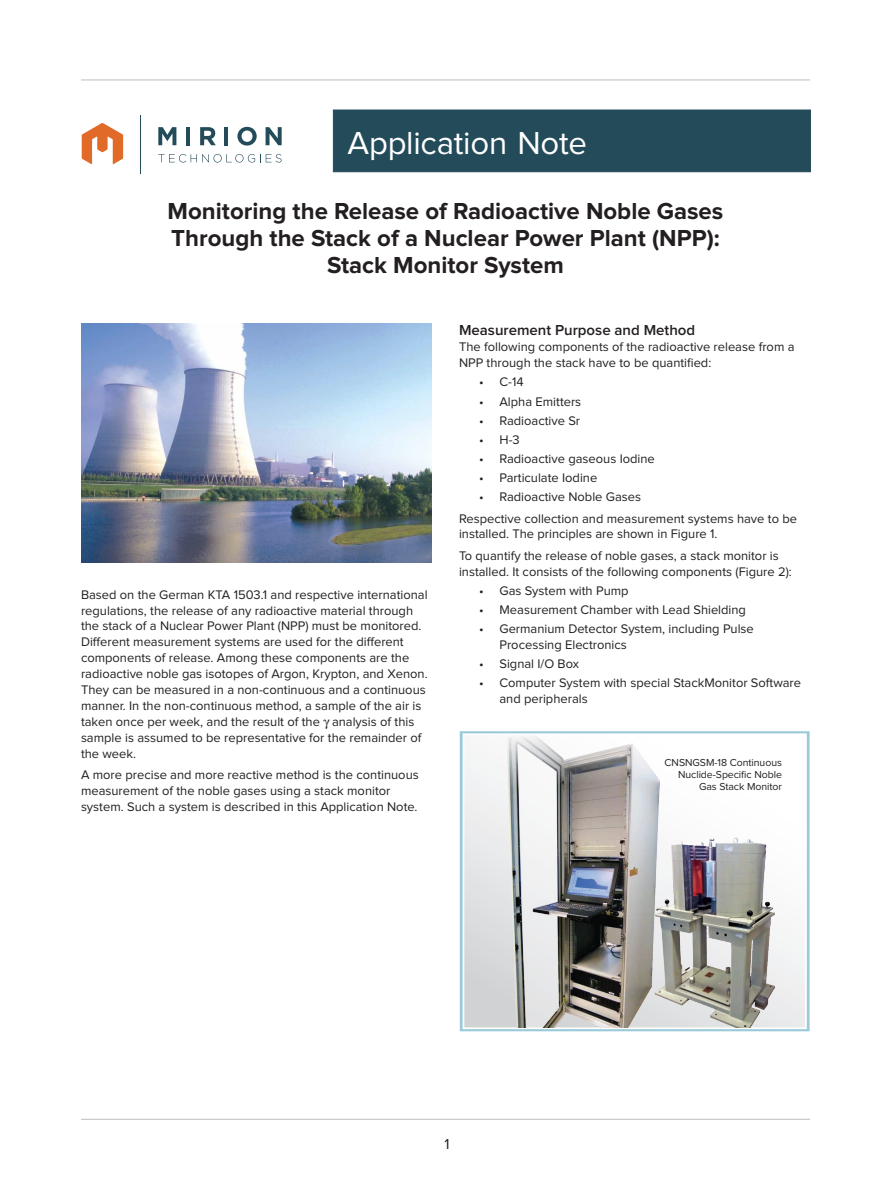
<style>
.page{position:relative;width:891px;height:1188px;background:#fff}
.page>*{position:absolute;margin:0;border:0;box-sizing:border-box;transform-origin:0 0}
.t1{font:33px "Proxima Nova";letter-spacing:-.01em;color:#fff}
.Headline{font:700 24px/27px "Proxima Nova";color:#231f20;text-align:center}
.t2{font:600 15px "Proxima Nova";color:#231f20}
.t3{font:15px "Proxima Nova";color:#231f20}
.Body_Text{font:12.9px/15.9px "Proxima Nova";color:#231f20}
.t4{font:10.5px/12px "Proxima Nova";letter-spacing:-.005em;color:#231f20;text-align:right}
</style>
<div class="page">
<hr style="left:81px;top:1119px;width:729px;height:1px;background:#bcbdc0">
<hr style="left:81px;top:80px;width:729px;height:1px;background:#bcbdc0">
<div style="left:333px;top:110px;width:478px;height:62px;background:#244b59;border:1px solid #244b59"></div>
<img style="left:81px;top:324px;width:351px;height:238px">
<svg style="left:460px;top:731px;width:350px;height:300px;background:#a5d0dd"></svg>
<svg style="left:466px;top:736px;width:338px;height:290px"></svg>
<div style="left:463px;top:733px;width:344px;height:296px;border:2px solid #fff"></div>
<img style="left:660px;top:838px;width:115px;height:190px">
<img style="left:507px;top:734px;width:153px;height:294px">
<hr style="left:140px;top:115px;width:1px;height:59px;background:#244b59">
<svg style="left:158px;top:154px;width:124px;height:9px"></svg>
<svg style="left:158px;top:127px;width:18px;height:18px"></svg>
<hr style="left:186px;top:127px;width:4px;height:18px;background:#244b59">
<svg style="left:200px;top:127px;width:16px;height:18px"></svg>
<hr style="left:224px;top:127px;width:4px;height:18px;background:#244b59">
<svg style="left:237px;top:127px;width:20px;height:19px"></svg>
<svg style="left:266px;top:127px;width:16px;height:18px"></svg>
<svg style="left:82px;top:123px;width:41px;height:41px"></svg>
<p class="t1" style="left:348px;top:127px;width:241px">Application Note</p>
<p class="Headline" style="left:168px;top:199px;width:557px">Monitoring the Release of Radioactive Noble Gases<br>Through the Stack of a Nuclear Power Plant (NPP):<br>Stack Monitor System</p>
<p class="Body_Text" style="left:81px;top:587px;width:348px">Based on the German KTA 1503.1 and respective international regulations, the release of any radioactive material through the stack of a Nuclear Power Plant (NPP) must be monitored.<br>Different measurement systems are used for the different components of release. Among these components are the radioactive noble gas isotopes of Argon, Krypton, and Xenon.<br>They can be measured in a non-continuous and a continuous manner. In the non-continuous method, a sample of the air is taken once per week, and the result of the analysis of this sample is assumed to be representative for the remainder of the week.</p>
<p class="Body_Text" style="left:81px;top:767px;width:339px">A more precise and more reactive method is the continuous measurement of the noble gases using a stack monitor system. Such a system is described in this Application Note.</p>
<p class="t2" style="left:459px;top:324px;width:238px">Measurement Purpose and Method</p>
<p class="Body_Text" style="left:459px;top:340px;width:337px">The following components of the radioactive release from a<br>NPP through the stack have to be quantified:</p>
<p class="Body_Text" style="left:479px;top:375px;width:46px">• C-14</p>
<p class="Body_Text" style="left:479px;top:394px;width:104px">• Alpha Emitters</p>
<p class="Body_Text" style="left:479px;top:413px;width:103px">• Radioactive Sr</p>
<p class="Body_Text" style="left:479px;top:432px;width:42px">• H-3</p>
<p class="Body_Text" style="left:479px;top:451px;width:177px">• Radioactive gaseous Iodine</p>
<p class="Body_Text" style="left:479px;top:470px;width:120px">• Particulate Iodine</p>
<p class="Body_Text" style="left:479px;top:490px;width:163px">• Radioactive Noble Gases</p>
<p class="Body_Text" style="left:459px;top:511px;width:340px">Respective collection and measurement systems have to be installed. The principles are shown in Figure 1.</p>
<p class="Body_Text" style="left:459px;top:548px;width:334px">To quantify the release of noble gases, a stack monitor is installed. It consists of the following components (Figure 2):</p>
<p class="Body_Text" style="left:479px;top:583px;width:151px">• Gas System with Pump</p>
<p class="Body_Text" style="left:479px;top:602px;width:268px">• Measurement Chamber with Lead Shielding</p>
<p class="Body_Text" style="left:500px;top:621px;width:256px;text-indent:-20px">• Germanium Detector System, including Pulse<br>Processing Electronics</p>
<p class="Body_Text" style="left:479px;top:656px;width:101px">• Signal I/O Box</p>
<p class="Body_Text" style="left:500px;top:676px;width:303px;text-indent:-20px">• Computer System with special StackMonitor Software and peripherals</p>
<p class="t4" style="left:665px;top:757px;width:119px">CNSNGSM-18 Continuous<br>Nuclide-Specific Noble<br>Gas Stack Monitor</p>
<p class="t3" style="left:445px;top:1137px;width:7px">1</p>
</div>
